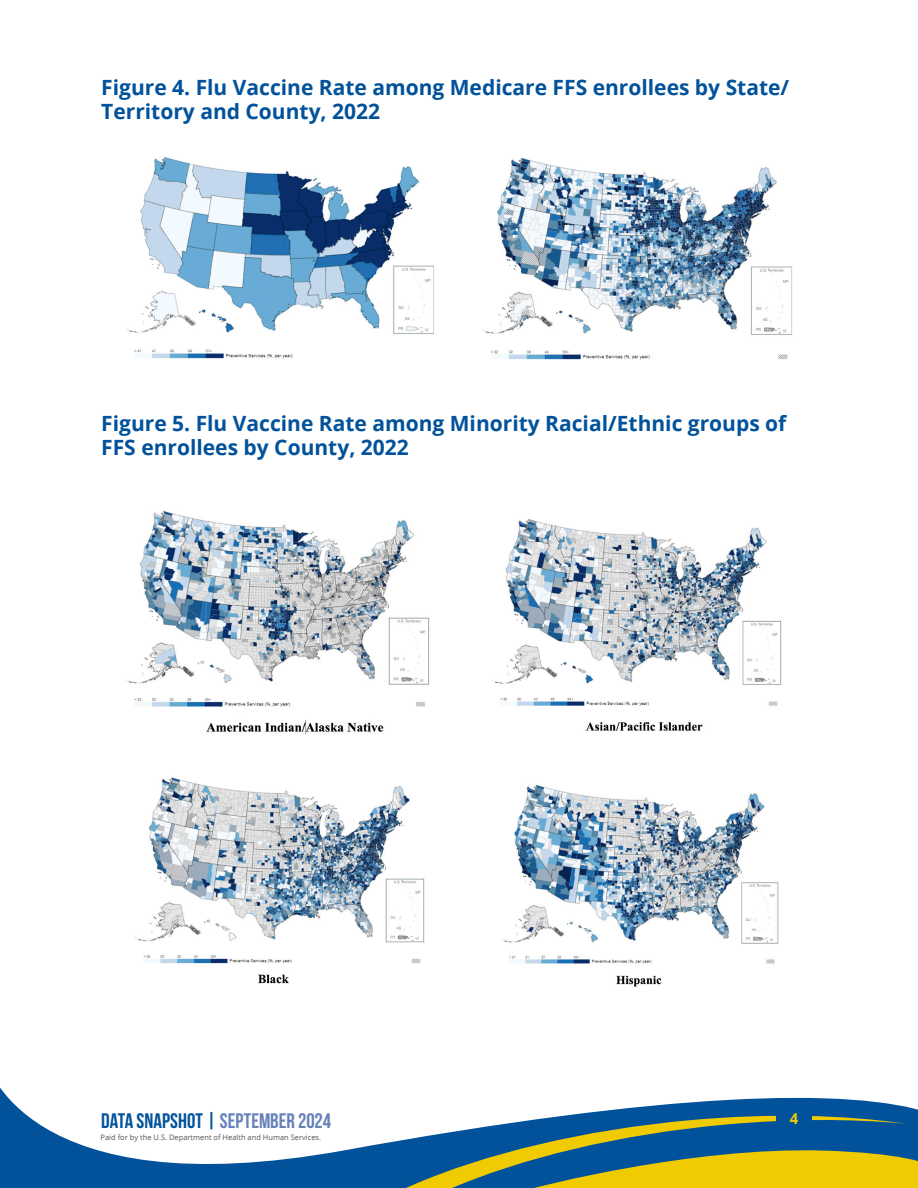
<style>
.page{position:relative;width:918px;height:1188px;background:#fff}
.page>*{position:absolute;margin:0;border:0;box-sizing:border-box;transform-origin:0 0}
.t1{font:700 21px/24px "Open Sans";color:#01529b}
.t2{font:21px "Bebas Neue";color:#01529b}
.t3{font:700 15px "Open Sans";color:#f0cb02}
.t4{font:7.5px "Open Sans";color:#57585a}
.s1{color:#6681ba}
</style>
<div class="page">
<svg style="left:0;top:1087px;width:918px;height:101px"></svg>
<svg style="left:905px;top:1147px;width:13px;height:41px"></svg>
<img style="left:126px;top:157px;width:308px;height:202px">
<img style="left:482px;top:158px;width:311px;height:202px">
<img style="left:126px;top:511px;width:304px;height:224px">
<img style="left:492px;top:519px;width:290px;height:212px">
<img style="left:135px;top:777px;width:290px;height:207px">
<img style="left:501px;top:785px;width:278px;height:202px">
<svg style="left:292px;top:1113px;width:613px;height:75px;background:#709078"></svg>
<div style="left:776px;top:1106px;width:36px;height:31px;background:#01529b"></div>
<h3 class="t1" style="left:101px;top:76px;width:690px">Figure 4. Flu Vaccine Rate among Medicare FFS enrollees by State/<br>Territory and County, 2022</h3>
<h3 class="t1" style="left:101px;top:412px;width:687px">Figure 5. Flu Vaccine Rate among Minority Racial/Ethnic groups of<br>FFS enrollees by County, 2022</h3>
<p class="t2" style="left:101px;top:1109px;width:231px">DATA SNAPSHOT | <span class="s1">SEPTEMBER 2024</span></p>
<p class="t4" style="left:101px;top:1133px;width:222px">Paid for by the U.S. Department of Health and Human Services.</p>
<p class="t3" style="left:790px;top:1110px;width:10px">4</p>
</div>
